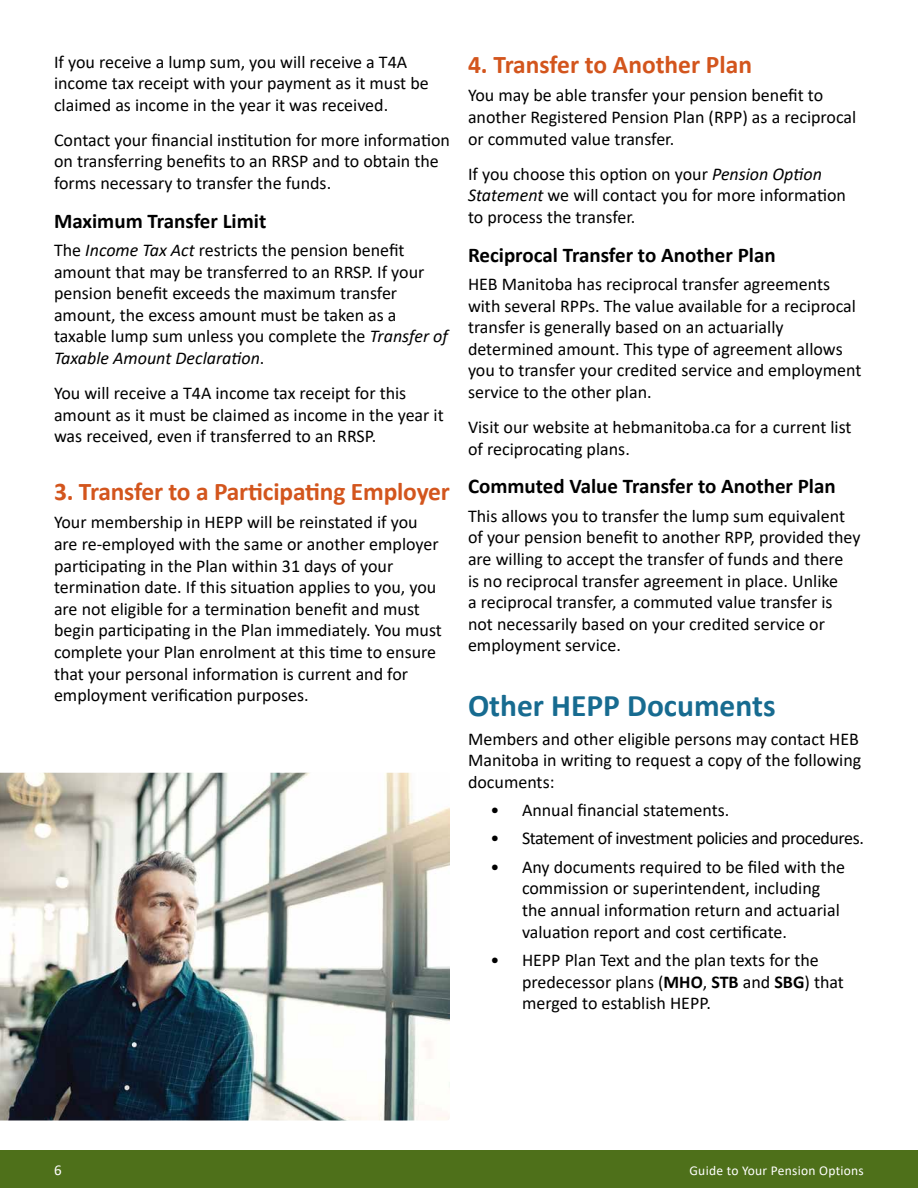
<style>
.page{position:relative;width:918px;height:1188px;background:#fff}
.page>*{position:absolute;margin:0;border:0;box-sizing:border-box;transform-origin:0 0}
.heading_1{font:700 31.5px "Calibri";color:#176b90}
.heading_2{font:700 25.5px "Calibri";letter-spacing:-.005em;color:#d3551d}
.heading_3{font:700 21px "Calibri";color:#000}
.copy{font:18px/21.6px "Calibri";color:#000}
.copy-2{font:18px "Calibri";letter-spacing:-.025em;color:#000}
.t1{font:15px "Calibri";color:#fff}
.t2{font:13.5px "Calibri";letter-spacing:.02em;color:#fff}
.s1{font-style:italic}
.s2{font-weight:700}
</style>
<div class="page">
<div style="left:0;top:1150px;width:918px;height:38px;background:#4e701a"></div>
<img style="left:0;top:773px;width:450px;height:347px">
<p class="copy" style="left:54px;top:50px;width:376px">If you receive a lump sum, you will receive a T4A income tax receipt with your payment as it must be claimed as income in the year it was received.</p>
<p class="copy" style="left:54px;top:129px;width:397px">Contact your financial institution for more information on transferring benefits to an RRSP and to obtain the forms necessary to transfer the funds.</p>
<p class="heading_3" style="left:54px;top:206px;width:214px">Maximum Transfer Limit</p>
<p class="copy" style="left:54px;top:239px;width:396px">The <span class="s1">Income Tax Act</span> restricts the pension benefit amount that may be transferred to an RRSP. If your pension benefit exceeds the maximum transfer amount, the excess amount must be taken as a taxable lump sum unless you complete the <span class="s1">Transfer of Taxable Amount Declaration</span>.</p>
<p class="copy" style="left:54px;top:382px;width:391px">You will receive a T4A income tax receipt for this amount as it must be claimed as income in the year it was received, even if transferred to an RRSP.</p>
<p class="heading_2" style="left:54px;top:473px;width:398px">3. Transfer to a Participating Employer</p>
<p class="copy" style="left:54px;top:511px;width:389px">Your membership in HEPP will be reinstated if you are re-employed with the same or another employer participating in the Plan within 31 days of your termination date. If this situation applies to you, you are not eligible for a termination benefit and must begin participating in the Plan immediately. You must complete your Plan enrolment at this time to ensure that your personal information is current and for employment verification purposes.</p>
<p class="heading_2" style="left:468px;top:47px;width:286px">4. Transfer to Another Plan</p>
<p class="copy" style="left:468px;top:84px;width:390px">You may be able transfer your pension benefit to another Registered Pension Plan (RPP) as a reciprocal or commuted value transfer.</p>
<p class="copy" style="left:468px;top:163px;width:380px">If you choose this option on your <span class="s1">Pension Option<br>Statement</span> we will contact you for more information to process the transfer.</p>
<p class="heading_3" style="left:468px;top:240px;width:309px">Reciprocal Transfer to Another Plan</p>
<p class="copy" style="left:468px;top:273px;width:395px">HEB Manitoba has reciprocal transfer agreements with several RPPs. The value available for a reciprocal transfer is generally based on an actuarially determined amount. This type of agreement allows you to transfer your credited service and employment service to the other plan.</p>
<p class="copy" style="left:468px;top:416px;width:385px">Visit our website at hebmanitoba.ca for a current list of reciprocating plans.</p>
<p class="heading_3" style="left:468px;top:472px;width:369px">Commuted Value Transfer to Another Plan</p>
<p class="copy" style="left:468px;top:505px;width:394px">This allows you to transfer the lump sum equivalent of your pension benefit to another RPP, provided they are willing to accept the transfer of funds and there<br>is no reciprocal transfer agreement in place. Unlike<br>a reciprocal transfer, a commuted value transfer is not necessarily based on your credited service or employment service.</p>
<p class="heading_1" style="left:468px;top:683px;width:309px">Other HEPP Documents</p>
<p class="copy" style="left:468px;top:727px;width:395px">Members and other eligible persons may contact HEB<br>Manitoba in writing to request a copy of the following documents:</p>
<p class="copy" style="left:490px;top:799px;width:240px">• Annual financial statements.</p>
<p class="copy-2" style="left:490px;top:826px;width:375px">• Statement of investment policies and procedures.</p>
<p class="copy" style="left:522px;top:856px;width:325px;text-indent:-32px">• Any documents required to be filed with the commission or superintendent, including the annual information return and actuarial valuation report and cost certificate.</p>
<p class="copy" style="left:522px;top:949px;width:323px;text-indent:-32px">• HEPP Plan Text and the plan texts for the predecessor plans (<span class="s2">MHO</span>, <span class="s2">STB</span> and <span class="s2">SBG</span>) that merged to establish HEPP.</p>
<p class="t1" style="left:54px;top:1159px;width:9px">6</p>
<p class="t2" style="left:690px;top:1161px;width:176px">Guide to Your Pension Options</p>
</div>
